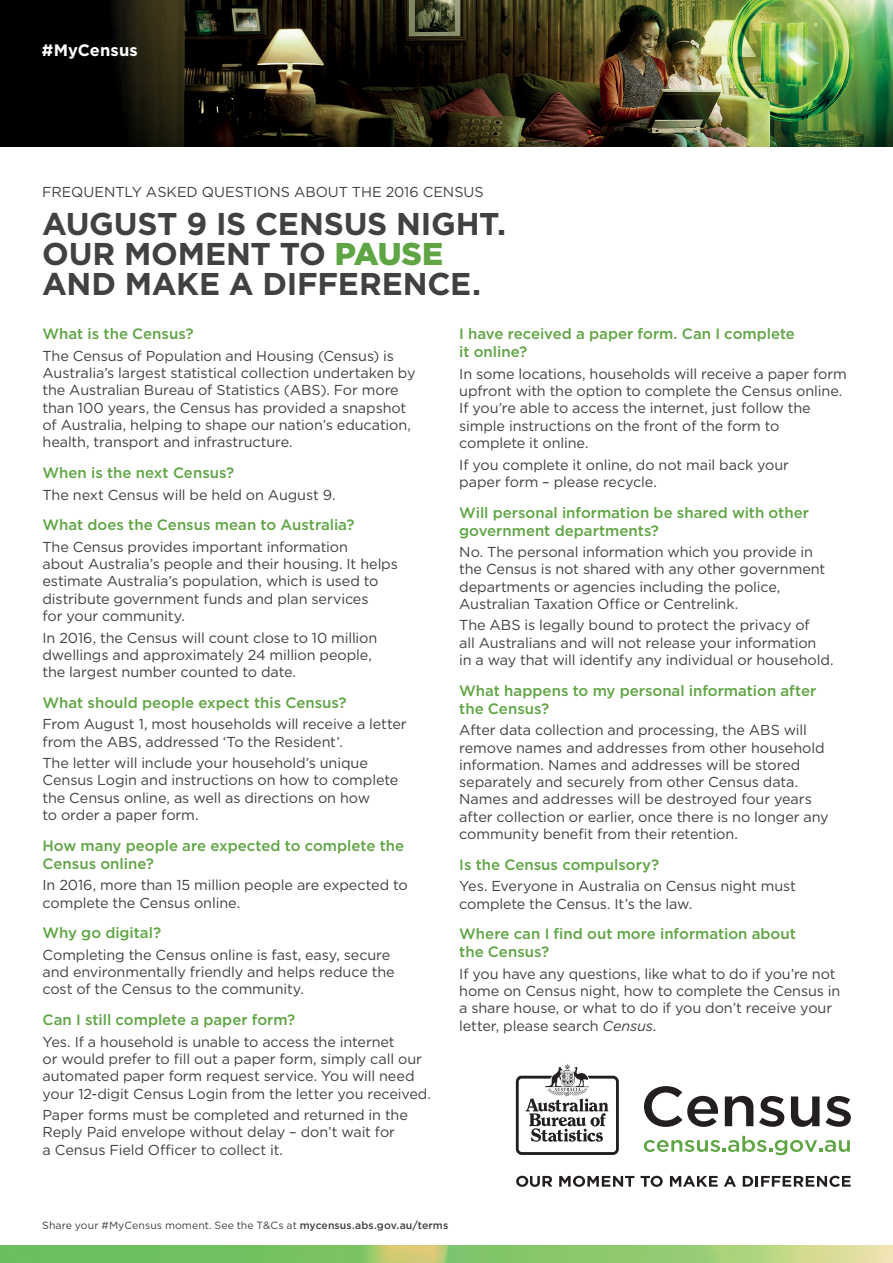
<style>
.page{position:relative;width:893px;height:1263px;background:#fff}
.page>*{position:absolute;margin:0;border:0;box-sizing:border-box;transform-origin:0 0}
.Heading_1{font:700 31.5px/30px "Gotham";letter-spacing:-.01em;color:#414042}
.MyCensus{font:700 16.5px "Gotham";letter-spacing:.005em;color:#fff}
.Heading_2{font:500 15px/18px "Gotham";color:#5fa544}
.Body{font:14.4px/17.2px "Gotham";letter-spacing:-.005em;color:#414042}
.Subhead{font:14.4px "Gotham";color:#414042}
.Note{font:10.5px "Gotham";letter-spacing:.005em;color:#414042}
.s1{font-weight:900;color:#5fa544}
.s2{font-style:italic}
.s3{font-weight:500}
</style>
<div class="page">
<img style="left:0;top:0;width:893px;height:147px">
<img style="left:0;top:1246px;width:893px;height:17px">
<svg style="left:516px;top:1064px;width:103px;height:91px"></svg>
<svg style="left:644px;top:1136px;width:206px;height:19px"></svg>
<svg style="left:516px;top:1176px;width:36px;height:11px"></svg>
<svg style="left:559px;top:1176px;width:75px;height:11px"></svg>
<svg style="left:640px;top:1176px;width:23px;height:11px"></svg>
<svg style="left:670px;top:1176px;width:48px;height:11px"></svg>
<svg style="left:724px;top:1176px;width:12px;height:11px"></svg>
<svg style="left:743px;top:1176px;width:108px;height:11px"></svg>
<svg style="left:644px;top:1086px;width:74px;height:41px"></svg>
<svg style="left:725px;top:1096px;width:28px;height:30px"></svg>
<svg style="left:759px;top:1096px;width:25px;height:31px"></svg>
<svg style="left:791px;top:1096px;width:28px;height:31px"></svg>
<svg style="left:825px;top:1096px;width:26px;height:31px"></svg>
<p class="MyCensus" style="left:42px;top:39px;width:98px">#MyCensus</p>
<p class="Subhead" style="left:42px;top:182px;width:443px">FREQUENTLY ASKED QUESTIONS ABOUT THE 2016 CENSUS</p>
<p class="Heading_1" style="left:42px;top:209px;width:465px">AUGUST 9 IS CENSUS NIGHT.<br>OUR MOMENT TO <span class="s1">PAUSE<br></span>AND MAKE A DIFFERENCE.</p>
<h2 class="Heading_2" style="left:43px;top:325px;width:153px">What is the Census?</h2>
<p class="Body" style="left:43px;top:347px;width:375px">The Census of Population and Housing (Census) is Australia’s largest statistical collection undertaken by the Australian Bureau of Statistics (ABS). For more than 100 years, the Census has provided a snapshot of Australia, helping to shape our nation’s education, health, transport and infrastructure.</p>
<h2 class="Heading_2" style="left:43px;top:463px;width:193px">When is the next Census?</h2>
<p class="Body" style="left:43px;top:485px;width:295px">The next Census will be held on August 9.</p>
<h2 class="Heading_2" style="left:43px;top:516px;width:313px">What does the Census mean to Australia?</h2>
<p class="Body" style="left:43px;top:538px;width:357px">The Census provides important information<br>about Australia’s people and their housing. It helps estimate Australia’s population, which is used to distribute government funds and plan services<br>for your community.</p>
<p class="Body" style="left:43px;top:628px;width:336px">In 2016, the Census will count close to 10 million dwellings and approximately 24 million people, the largest number counted to date.</p>
<h2 class="Heading_2" style="left:43px;top:693px;width:306px">What should people expect this Census?</h2>
<p class="Body" style="left:43px;top:715px;width:366px">From August 1, most households will receive a letter from the ABS, addressed ‘To the Resident’.</p>
<p class="Body" style="left:43px;top:754px;width:357px">The letter will include your household’s unique Census Login and instructions on how to complete the Census online, as well as directions on how<br>to order a paper form.</p>
<h2 class="Heading_2" style="left:43px;top:836px;width:363px">How many people are expected to complete the<br>Census online?</h2>
<p class="Body" style="left:43px;top:876px;width:367px">In 2016, more than 15 million people are expected to complete the Census online.</p>
<h2 class="Heading_2" style="left:43px;top:924px;width:120px">Why go digital?</h2>
<p class="Body" style="left:43px;top:946px;width:354px">Completing the Census online is fast, easy, secure and environmentally friendly and helps reduce the cost of the Census to the community.</p>
<h2 class="Heading_2" style="left:43px;top:1011px;width:254px">Can I still complete a paper form?</h2>
<p class="Body" style="left:43px;top:1033px;width:390px">Yes. If a household is unable to access the internet<br>or would prefer to fill out a paper form, simply call our automated paper form request service. You will need your 12-digit Census Login from the letter you received.</p>
<p class="Body" style="left:43px;top:1106px;width:367px">Paper forms must be completed and returned in the<br>Reply Paid envelope without delay – don’t wait for<br>a Census Field Officer to collect it.</p>
<h2 class="Heading_2" style="left:459px;top:325px;width:337px">I have received a paper form. Can I complete it online?</h2>
<p class="Body" style="left:459px;top:365px;width:389px">In some locations, households will receive a paper form upfront with the option to complete the Census online.<br>If you’re able to access the internet, just follow the simple instructions on the front of the form to complete it online.</p>
<p class="Body" style="left:459px;top:455px;width:331px">If you complete it online, do not mail back your paper form – please recycle.</p>
<h2 class="Heading_2" style="left:459px;top:503px;width:351px">Will personal information be shared with other government departments?</h2>
<p class="Body" style="left:459px;top:543px;width:368px">No. The personal information which you provide in the Census is not shared with any other government departments or agencies including the police, Australian Taxation Office or Centrelink.</p>
<p class="Body" style="left:459px;top:616px;width:376px">The ABS is legally bound to protect the privacy of<br>all Australians and will not release your information<br>in a way that will identify any individual or household.</p>
<h2 class="Heading_2" style="left:459px;top:681px;width:359px">What happens to my personal information after the Census?</h2>
<p class="Body" style="left:459px;top:721px;width:371px">After data collection and processing, the ABS will remove names and addresses from other household information. Names and addresses will be stored separately and securely from other Census data.<br>Names and addresses will be destroyed four years after collection or earlier, once there is no longer any community benefit from their retention.</p>
<h2 class="Heading_2" style="left:459px;top:855px;width:201px">Is the Census compulsory?</h2>
<p class="Body" style="left:459px;top:877px;width:338px">Yes. Everyone in Australia on Census night must complete the Census. It’s the law.</p>
<h2 class="Heading_2" style="left:459px;top:925px;width:338px">Where can I find out more information about the Census?</h2>
<p class="Body" style="left:459px;top:965px;width:383px">If you have any questions, like what to do if you’re not home on Census night, how to complete the Census in a share house, or what to do if you don’t receive your letter, please search <span class="s2">Census</span>.</p>
<p class="Note" style="left:42px;top:1218px;width:408px">Share your #MyCensus moment. See the T&amp;Cs at <span class="s3">mycensus.abs.gov.au/terms</span></p>
</div>
